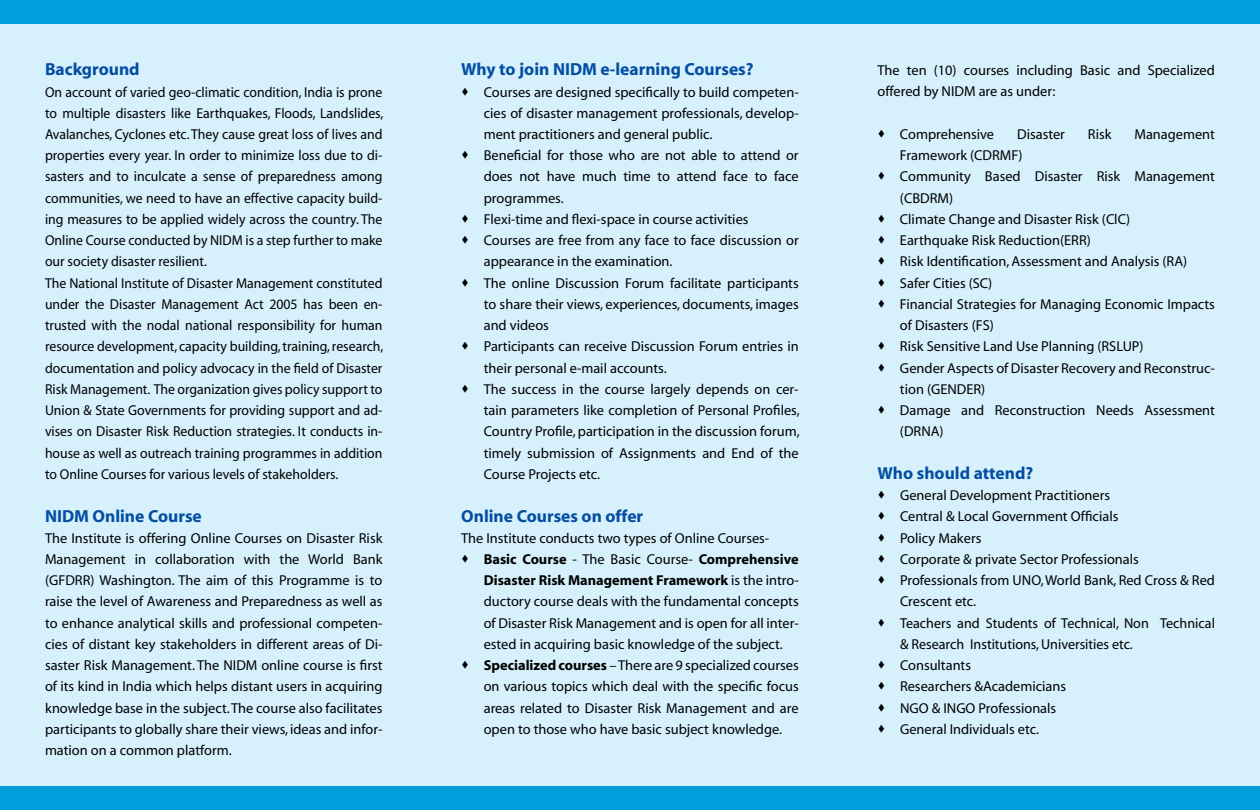
<style>
.page{position:relative;width:1260px;height:810px;background:#d6f0fc}
.page>*{position:absolute;margin:0;border:0;box-sizing:border-box;transform-origin:0 0}
.t1{font:700 17.5px "Myriad";color:#034ea2}
.t2{font:14.38px/21.2px "Myriad";color:#000}
.t3{font:14.38px/21.2px "Myriad";color:#000;scale:.96 1}
.s1{font-weight:700}
</style>
<div class="page">
<div style="left:0;top:786px;width:1260px;height:24px;background:#009edb"></div>
<div style="left:0;top:0;width:1260px;height:24px;background:#009edb"></div>
<p class="t1" style="left:45px;top:60px;width:96px">Background</p>
<p class="t3" style="left:45px;top:82px;width:354px">On account of varied geo-climatic condition, India is prone to multiple disasters like Earthquakes, Floods, Landslides, Avalanches, Cyclones etc. They cause great loss of lives and properties every year. In order to minimize loss due to di&shy;sasters and to inculcate a sense of preparedness among communities, we need to have an effective capacity build&shy;ing measures to be applied widely across the country. The Online Course conducted by NIDM is a step further to make our society disaster resilient.<br>The National Institute of Disaster Management constituted under the Disaster Management Act 2005 has been en&shy;trusted with the nodal national responsibility for human resource development, capacity building, training, research, documentation and policy advocacy in the field of Disaster Risk Management. The organization gives policy support to Union &amp; State Governments for providing support and ad&shy;vises on Disaster Risk Reduction strategies. It conducts in&shy;house as well as outreach training programmes in addition to Online Courses for various levels of stakeholders.</p>
<p class="t1" style="left:45px;top:507px;width:158px">NIDM Online Course</p>
<p class="t2" style="left:45px;top:528px;width:339px;text-align:justify">The Institute is offering Online Courses on Disaster Risk Management in collaboration with the World Bank (GFDRR) Washington. The aim of this Programme is to raise the level of Awareness and Preparedness as well as to enhance analytical skills and professional competen&shy;cies of distant key stakeholders in different areas of Di&shy;saster Risk Management. The NIDM online course is first of its kind in India which helps distant users in acquiring knowledge base in the subject. The course also facilitates participants to globally share their views, ideas and infor&shy;mation on a common platform.</p>
<p class="t1" style="left:461px;top:60px;width:294px">Why to join NIDM e-learning Courses?</p>
<p class="t2" style="left:484px;top:82px;width:317px">Courses are designed specifically to build competen&shy;cies of disaster management professionals, develop&shy;ment practitioners and general public.<br>Beneficial for those who are not able to attend or does not have much time to attend face to face programmes.<br>Flexi-time and flexi-space in course activities<br>Courses are free from any face to face discussion or appearance in the examination.<br>The online Discussion Forum facilitate participants to share their views, experiences, documents, images and videos<br>Participants can receive Discussion Forum entries in their personal e-mail accounts.<br>The success in the course largely depends on cer&shy;tain parameters like completion of Personal Profiles, Country Profile, participation in the discussion forum, timely submission of Assignments and End of the Course Projects etc.</p>
<p class="t1" style="left:461px;top:507px;width:184px">Online Courses on offer</p>
<p class="t2" style="left:484px;top:528px;width:317px;text-indent:-22px">The Institute conducts two types of Online Courses-<span class="s1">Basic Course</span> - The Basic Course- <span class="s1">Comprehensive Disaster Risk Management Framework</span> is the intro&shy;ductory course deals with the fundamental concepts of Disaster Risk Management and is open for all inter&shy;ested in acquiring basic knowledge of the subject.<br><span class="s1">Specialized courses</span> – There are 9 specialized courses on various topics which deal with the specific focus areas related to Disaster Risk Management and are open to those who have basic subject knowledge.</p>
<p class="t2" style="left:877px;top:60px;width:339px">The ten (10) courses including Basic and Specialized offered by NIDM are as under:</p>
<p class="t2" style="left:900px;top:124px;width:96px">Comprehensive</p>
<p class="t2" style="left:1017px;top:124px;width:49px">Disaster</p>
<p class="t2" style="left:1088px;top:124px;width:25px">Risk</p>
<p class="t2" style="left:1134px;top:124px;width:82px">Management</p>
<p class="t2" style="left:900px;top:145px;width:317px">Framework (CDRMF)<br>Community Based Disaster Risk Management (CBDRM)<br>Climate Change and Disaster Risk (ClC)<br>Earthquake Risk Reduction(ERR)<br>Risk Identification, Assessment and Analysis (RA)<br>Safer Cities (SC)<br>Financial Strategies for Managing Economic Impacts of Disasters (FS)<br>Risk Sensitive Land Use Planning (RSLUP)<br>Gender Aspects of Disaster Recovery and Reconstruc&shy;tion (GENDER)<br>Damage and Reconstruction Needs Assessment (DRNA)</p>
<p class="t1" style="left:878px;top:464px;width:157px">Who should attend?</p>
<p class="t2" style="left:900px;top:485px;width:316px">General Development Practitioners<br>Central &amp; Local Government Officials<br>Policy Makers<br>Corporate &amp; private Sector Professionals<br>Professionals from UNO, World Bank, Red Cross &amp; Red<br>Crescent etc.<br>Teachers and Students of Technical, Non Technical &amp; Research Institutions, Universities etc.<br>Consultants<br>Researchers &amp;Academicians<br>NGO &amp; INGO Professionals<br>General Individuals etc.</p>
</div>
